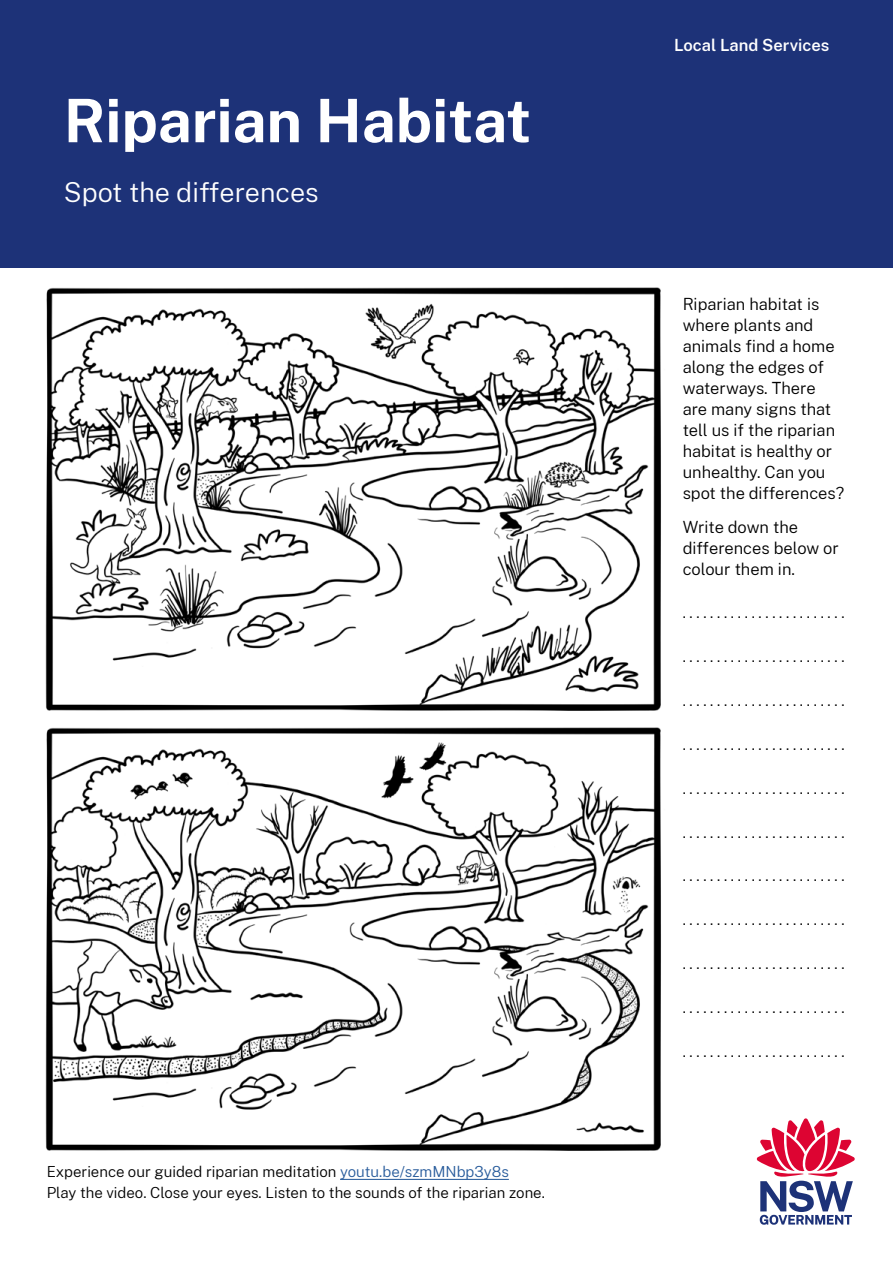
<style>
.page{position:relative;width:893px;height:1263px;background:#fff}
.page>*{position:absolute;margin:0;border:0;box-sizing:border-box;transform-origin:0 0}
.Heading_1{font:700 60px "Public Sans";color:#fff}
.Heading_2{font:300 27px "Public Sans";color:#fff}
.Body{font:300 16.5px/21px "Public Sans";color:#000}
.Heading_4{font:600 16.5px "Public Sans";color:#fff}
.Body-2{font:300 15px/21px "Public Sans";color:#000}
.s1{color:#275b9b}
</style>
<div class="page">
<div style="left:0;top:0;width:893px;height:268px;background:#1d3278"></div>
<svg style="left:757px;top:1118px;width:98px;height:107px"></svg>
<img style="left:45px;top:287px;width:616px;height:424px">
<img style="left:45px;top:727px;width:616px;height:424px">
<hr style="left:340px;top:1179px;width:169px;height:1px;background:#275b9b">
<p class="Heading_1" style="left:64px;top:76px;width:469px">Riparian Habitat</p>
<p class="Heading_2" style="left:64px;top:173px;width:256px">Spot the differences</p>
<p class="Body-2" style="left:47px;top:1160px;width:500px">Experience our guided riparian meditation <span class="s1">youtu.be/szmMNbp3y8s<br></span>Play the video. Close your eyes. Listen to the sounds of the riparian zone.</p>
<p class="Heading_4" style="left:674px;top:33px;width:157px">Local Land Services</p>
<p class="Body" style="left:683px;top:293px;width:163px">Riparian habitat is where plants and animals find a home along the edges of waterways. There are many signs that tell us if the riparian habitat is healthy or unhealthy. Can you spot the differences?</p>
<p class="Body" style="left:683px;top:515px;width:158px">Write down the differences below or colour them in.</p>
<p class="Body-2" style="left:683px;top:602px;width:163px">. . . . . . . . . . . . . . . . . . . . . . . .</p>
<p class="Body-2" style="left:683px;top:646px;width:163px">. . . . . . . . . . . . . . . . . . . . . . . .</p>
<p class="Body-2" style="left:683px;top:689px;width:163px">. . . . . . . . . . . . . . . . . . . . . . . .</p>
<p class="Body-2" style="left:683px;top:733px;width:163px">. . . . . . . . . . . . . . . . . . . . . . . .</p>
<p class="Body-2" style="left:683px;top:777px;width:163px">. . . . . . . . . . . . . . . . . . . . . . . .</p>
<p class="Body-2" style="left:683px;top:821px;width:163px">. . . . . . . . . . . . . . . . . . . . . . . .</p>
<p class="Body-2" style="left:683px;top:865px;width:163px">. . . . . . . . . . . . . . . . . . . . . . . .</p>
<p class="Body-2" style="left:683px;top:908px;width:163px">. . . . . . . . . . . . . . . . . . . . . . . .</p>
<p class="Body-2" style="left:683px;top:952px;width:163px">. . . . . . . . . . . . . . . . . . . . . . . .</p>
<p class="Body-2" style="left:683px;top:996px;width:163px">. . . . . . . . . . . . . . . . . . . . . . . .</p>
<p class="Body-2" style="left:683px;top:1040px;width:163px">. . . . . . . . . . . . . . . . . . . . . . . .</p>
</div>
